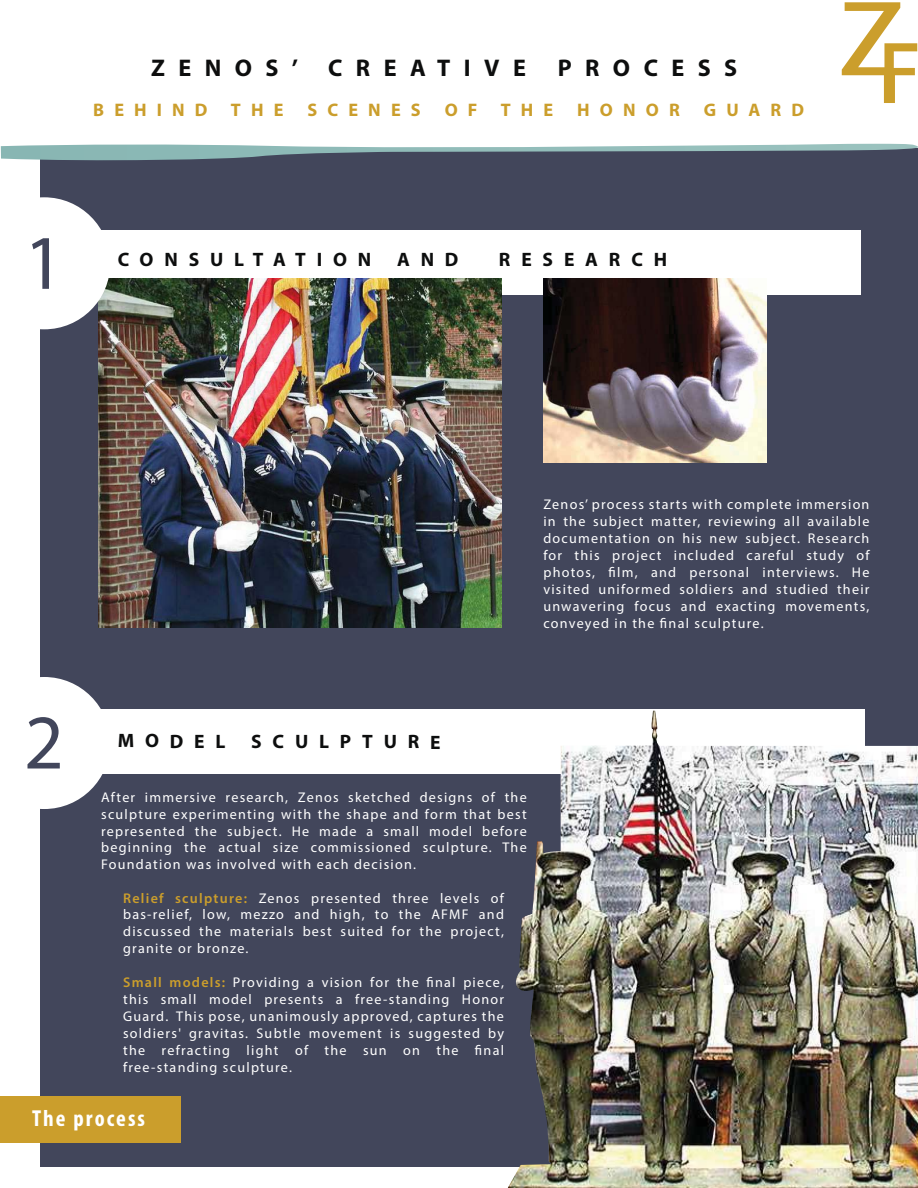
<style>
.page{position:relative;width:918px;height:1188px;background:#fff}
.page>*{position:absolute;margin:0;border:0;box-sizing:border-box;transform-origin:0 0}
.t1{font:77.85px "Myriad Pro";color:#42465b}
.t2{font:700 24.15px "Myriad Pro";letter-spacing:.56em;color:#0d0e0e}
.t3{font:700 condensed 23.25px "Myriad Pro";letter-spacing:.09em;color:#fff}
.t4{font:700 19.5px "Myriad Pro";letter-spacing:.555em;color:#0d0e0e}
.t5{font:700 18.15px "Myriad Pro";letter-spacing:.56em;color:#cb9e2c}
.t6{font:14.1px/17px "Myriad Pro";letter-spacing:.09em;color:#fff;text-align:justify}
.s1{font-weight:600;color:#cb9e2c}
</style>
<div class="page">
<div style="left:40px;top:0;width:878px;height:1166px;background:#42465b"></div>
<div style="left:0;top:0;width:918px;height:148px;background:#fff"></div>
<svg style="left:1px;top:144px;width:917px;height:17px"></svg>
<div style="left:98px;top:230px;width:763px;height:64px;background:#fff"></div>
<div style="left:98px;top:709px;width:767px;height:64px;background:#fff"></div>
<img style="left:543px;top:279px;width:224px;height:184px">
<img style="left:98px;top:279px;width:404px;height:349px">
<svg style="left:842px;top:2px;width:75px;height:101px"></svg>
<div style="left:0;top:1096px;width:180px;height:47px;background:#cb9e2c"></div>
<img style="left:508px;top:711px;width:410px;height:477px">
<svg style="left:40px;top:197px;width:70px;height:132px"></svg>
<svg style="left:40px;top:677px;width:70px;height:132px"></svg>
<h2 class="t2" style="left:151px;top:57px;width:376px">ZENOS’ CREATIVE</h2>
<h2 class="t2" style="left:558px;top:57px;width:181px">PROCESS</h2>
<p class="t5" style="left:93px;top:102px;width:116px">BEHIND</p>
<p class="t5" style="left:231px;top:102px;width:54px">THE</p>
<p class="t5" style="left:307px;top:102px;width:115px">SCENES</p>
<p class="t5" style="left:445px;top:102px;width:34px">O F</p>
<p class="t5" style="left:501px;top:102px;width:54px">THE</p>
<p class="t5" style="left:577px;top:102px;width:104px">HONOR</p>
<p class="t5" style="left:704px;top:102px;width:102px">GUARD</p>
<h1 class="t1" style="left:24px;top:229px;width:41px">1</h1>
<h3 class="t4" style="left:118px;top:251px;width:255px">CONSULTATION</h3>
<h3 class="t4" style="left:397px;top:251px;width:63px">AND</h3>
<h3 class="t4" style="left:499px;top:251px;width:170px">RESEARCH</h3>
<h1 class="t1" style="left:24px;top:708px;width:41px">2</h1>
<h3 class="t4" style="left:118px;top:732px;width:109px">MODEL</h3>
<h3 class="t4" style="left:251px;top:733px;width:191px">SCULPTURE</h3>
<p class="t6" style="left:543px;top:497px;width:328px">Zenos’ process starts with complete immersion in the subject matter, reviewing all available documentation on his new subject. Research for this project included careful study of photos, film, and personal interviews. He visited uniformed soldiers and studied their unwavering focus and exacting movements, conveyed in the final sculpture.</p>
<p class="t6" style="left:101px;top:789px;width:427px">After immersive research, Zenos sketched designs of the sculpture experimenting with the shape and form that best represented the subject. He made a small model before beginning the actual size commissioned sculpture. The Foundation was involved with each decision.</p>
<p class="t6" style="left:123px;top:890px;width:382px"><span class="s1">Relief sculpture:</span> Zenos presented three levels of bas-relief, low, mezzo and high, to the AFMF and discussed the materials best suited for the project, granite or bronze.</p>
<p class="t6" style="left:123px;top:975px;width:382px"><span class="s1">Small models:</span> Providing a vision for the final piece, this small model presents a free-standing Honor Guard. This pose, unanimously approved, captures the soldiers' gravitas. Subtle movement is suggested by the refracting light of the sun on the final free-standing sculpture.</p>
<h3 class="t3" style="left:32px;top:1105px;width:114px">The process</h3>
</div>
